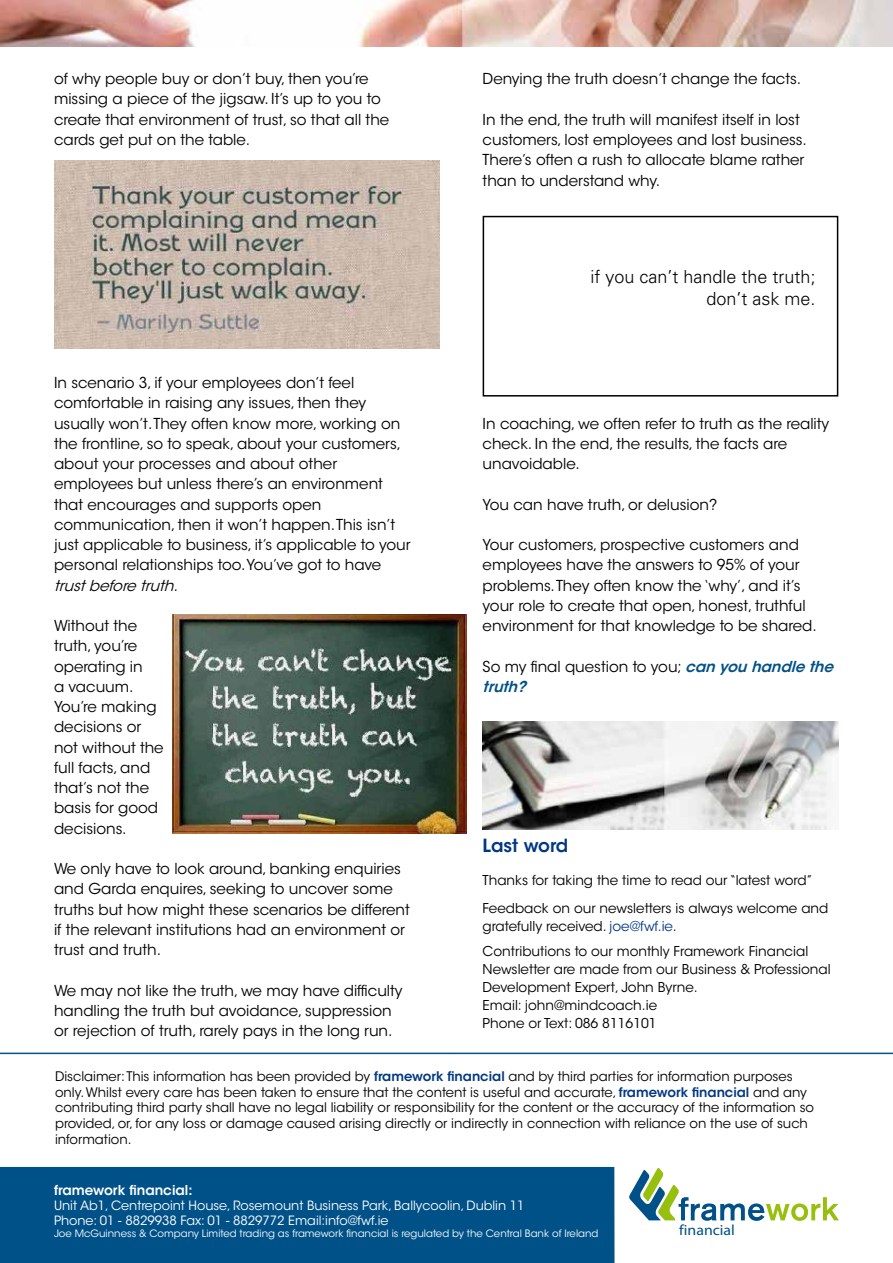
<style>
.page{position:relative;width:893px;height:1263px;background:#fff}
.page>*{position:absolute;margin:0;border:0;box-sizing:border-box;transform-origin:0 0}
.t1{font:300 18px/21.6px "Univers";color:#000;text-align:right}
.t2{font:600 18px "ITC Avant Garde Std";color:#003882}
.t3{font:15px/20.2px "ITC Avant Garde Std";color:#000}
.t4{font:15px/18px "ITC Avant Garde Std";color:#fff}
.t5{font:italic 15px "ITC Avant Garde Std";color:#000}
.t6{font:14.85px "Myriad Pro";color:#005187;scale:1.07 1}
.t7{font:13.5px/18px "ITC Avant Garde Std";color:#000}
.t8{font:600 13.5px "ITC Avant Garde Std";color:#fff}
.t9{font:13.2px/15.8px "ITC Avant Garde Std";color:#000}
.t10{font:12.75px/15.3px "ITC Avant Garde Std";color:#fff}
.t11{font:10.2px "ITC Avant Garde Std";color:#fff}
.s1{font-weight:600;font-style:italic;color:#005187}
.s2{color:#003882}
.s3{font-weight:600;color:#003882}
</style>
<div class="page">
<div style="left:0;top:1167px;width:614px;height:96px;background:#005187"></div>
<hr style="left:0;top:1052px;width:893px;height:2px;background:#005187">
<img style="left:0;top:0;width:893px;height:47px">
<svg style="left:629px;top:1167px;width:210px;height:54px"></svg>
<img style="left:483px;top:721px;width:356px;height:108px">
<img style="left:54px;top:161px;width:385px;height:188px">
<img style="left:172px;top:614px;width:294px;height:219px">
<div style="left:483px;top:216px;width:355px;height:180px;border:2px solid #000"></div>
<p class="t3" style="left:54px;top:69px;width:337px">of why people buy or don’t buy, then you’re missing a piece of the jigsaw. It’s up to you to create that environment of trust, so that all the cards get put on the table.</p>
<p class="t3" style="left:54px;top:373px;width:358px">In scenario 3, if your employees don’t feel comfortable in raising any issues, then they usually won’t. They often know more, working on the frontline, so to speak, about your customers, about your processes and about other employees but unless there’s an environment that encourages and supports open communication, then it won’t happen. This isn’t just applicable to business, it’s applicable to your personal relationships too. You’ve got to have</p>
<p class="t5" style="left:54px;top:576px;width:130px">trustbefore truth.</p>
<p class="t3" style="left:54px;top:616px;width:111px">Without the truth, you’re operating in<br>a vacuum.<br>You’re making decisions or not without the full facts, and that’s not the basis for good decisions.</p>
<p class="t3" style="left:54px;top:859px;width:357px">We only have to look around, banking enquiries and Garda enquires, seeking to uncover some truths but how might these scenarios be different if the relevant institutions had an environment or trust and truth.</p>
<p class="t3" style="left:54px;top:980px;width:350px">We may not like the truth, we may have difficulty handling the truth but avoidance, suppression or rejection of truth, rarely pays in the long run.</p>
<p class="t3" style="left:483px;top:69px;width:320px">Denying the truth doesn’t change the facts.</p>
<p class="t3" style="left:483px;top:109px;width:326px">In the end, the truth will manifest itself in lost customers, lost employees and lost business.<br>There’s often a rush to allocate blame rather than to understand why.</p>
<p class="t1" style="left:590px;top:266px;width:226px">if you can’t handle the truth; don’t ask me.</p>
<p class="t3" style="left:483px;top:413px;width:348px">In coaching, we often refer to truth as the reality check. In the end, the results, the facts are unavoidable.</p>
<p class="t3" style="left:483px;top:494px;width:236px">You can have truth, or delusion?</p>
<p class="t3" style="left:483px;top:535px;width:336px">Your customers, prospective customers and employees have the answers to 95% of your problems. They often know the ‘why’, and it’s your role to create that open, honest, truthful environment for that knowledge to be shared.</p>
<p class="t3" style="left:483px;top:656px;width:357px">So my final question to you; <span class="s1">can you handle the truth?</span></p>
<p class="t2" style="left:483px;top:834px;width:87px">Last word</p>
<p class="t7" style="left:483px;top:866px;width:347px;line-height:28.5px">Thanks for taking the time to read our “latest word”<br>Feedback on our newsletters is always welcome and</p>
<p class="t7" style="left:483px;top:914px;width:327px;line-height:25.2px">gratefully received. <span class="s2">joe@fwf.ie</span>.<br>Contributions to our monthly Framework Financial</p>
<p class="t7" style="left:483px;top:960px;width:350px">Newsletter are made from our Business &amp; Professional Development Expert, John Byrne.<br>Email: john@mindcoach.ie<br>Phone or Text: 086 8116101</p>
<p class="t9" style="left:55px;top:1068px;width:761px">Disclaimer: This information has been provided by <span class="s3">framework financial</span> and by third parties for information purposes only. Whilst every care has been taken to ensure that the content is useful and accurate, <span class="s3">framework financial</span> and any contributing third party shall have no legal liability or responsibility for the content or the accuracy of the information so provided, or, for any loss or damage caused arising directly or indirectly in connection with reliance on the use of such information.</p>
<p class="t8" style="left:54px;top:1181px;width:140px">framework financial:</p>
<p class="t10" style="left:54px;top:1198px;width:472px">Unit Ab1, Centrepoint House, Rosemount Business Park, Ballycoolin, Dublin 11<br>Phone: 01 - 8829938 Fax: 01 - 8829772 Email:info@fwf.ie</p>
<p class="t11" style="left:54px;top:1227px;width:546px">Joe McGuinness &amp; Company Limited trading as framework financial is regulated by the Central Bank of Ireland</p>
<p class="t4" style="left:54px;top:1187px;width:493px">framework financial planning:<br>Suite 2, Northside Enterprise Centre, Bunratty Drive, Dublin 17, Ireland<br>Phone: 01 867 5221 / 867 5242</p>
<p class="t4" style="left:328px;top:1223px;width:242px">Fax: 01 867 5213 Email:info@fwf.ie</p>
<p class="t6" style="left:679px;top:1220px;width:115px">financial planning</p>
</div>
